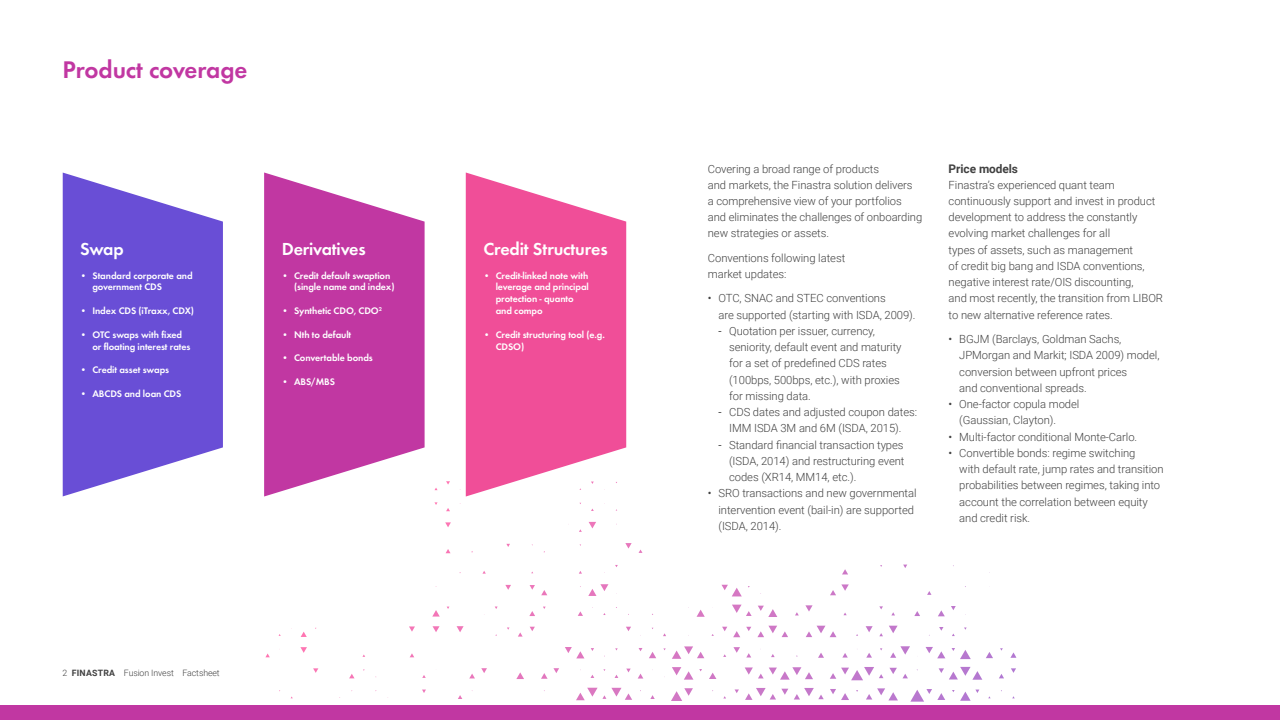
<style>
.page{position:relative;width:1280px;height:720px;background:#fff}
.page>*{position:absolute;margin:0;border:0;box-sizing:border-box;transform-origin:0 0}
.t1{font:600 25px "Futura EF";letter-spacing:-.005em;color:#c137a2}
.t2{font:600 18.12px "Futura EF";letter-spacing:-.01em;color:#fff}
.t3{font:700 11.88px "Roboto";letter-spacing:-.005em;color:#414141}
.t4{font:300 11.25px/16.2px "Roboto";letter-spacing:-.005em;color:#414141}
.t5{font:600 9.88px/11.9px "Futura EF";letter-spacing:-.01em;color:#fff}
.t6{font:300 8.75px "Roboto";letter-spacing:-.01em;color:#414141}
.s1{font-weight:700}
.s2{font-weight:400}
</style>
<div class="page">
<svg style="left:291px;top:481px;width:699px;height:152px"></svg>
<div style="left:0;top:705px;width:1280px;height:15px;background:#c137a2"></div>
<svg style="left:63px;top:173px;width:160px;height:323px;background:#7e67dc"></svg>
<svg style="left:264px;top:173px;width:161px;height:324px;background:#ca55b0"></svg>
<svg style="left:466px;top:173px;width:160px;height:324px;background:#f268a7"></svg>
<h1 class="t1" style="left:62px;top:55px;width:186px">Product coverage</h1>
<h2 class="t2" style="left:80px;top:238px;width:45px">Swap</h2>
<p class="t5" style="left:92px;top:269px;width:102px;text-indent:-12px">• Standard corporate and government CDS</p>
<p class="t5" style="left:80px;top:305px;width:116px">• Index CDS (iTraxx, CDX)</p>
<p class="t5" style="left:92px;top:328px;width:100px;text-indent:-12px">• OTC swaps with fixed or floating interest rates</p>
<p class="t5" style="left:80px;top:364px;width:91px">• Credit asset swaps</p>
<p class="t5" style="left:80px;top:388px;width:103px">• ABCDS and loan CDS</p>
<h2 class="t2" style="left:282px;top:238px;width:86px">Derivatives</h2>
<p class="t5" style="left:294px;top:269px;width:102px;text-indent:-12px">• Credit default swaption (single name and index)</p>
<p class="t5" style="left:282px;top:305px;width:102px">• Synthetic CDO, CDO<sup>2</sup></p>
<p class="t5" style="left:282px;top:328px;width:71px">• Nth to default</p>
<p class="t5" style="left:282px;top:352px;width:93px">• Convertable bonds</p>
<p class="t5" style="left:282px;top:376px;width:55px">• ABS/MBS</p>
<h2 class="t2" style="left:483px;top:238px;width:126px">Credit Structures</h2>
<p class="t5" style="left:496px;top:269px;width:95px;text-indent:-12px">• Credit-linked note with leverage and principal protection - quanto and compo</p>
<p class="t5" style="left:496px;top:328px;width:111px;text-indent:-12px">• Credit structuring tool (e.g.<br>CDSO)</p>
<p class="t6" style="left:62px;top:667px;width:159px">2 <span class="s1">FINASTRA</span> Fusion Invest Factsheet</p>
<p class="t4" style="left:708px;top:160px;width:216px">Covering a broad range of products<br>and markets, the Finastra solution delivers<br>a comprehensive view of your portfolios and eliminates the challenges of onboarding new strategies or assets.</p>
<p class="t4" style="left:708px;top:249px;width:139px">Conventions following latest market updates:</p>
<p class="t4" style="left:718px;top:290px;width:199px;text-indent:-11px"><span class="s2">•</span> OTC, SNAC and STEC conventions<br>are supported (starting with ISDA, 2009).</p>
<p class="t4" style="left:729px;top:322px;width:174px;text-indent:-11px"><span class="s2">-</span> Quotation per issuer, currency, seniority, default event and maturity for a set of predefined CDS rates (100bps, 500bps, etc.), with proxies for missing data.</p>
<p class="t4" style="left:718px;top:404px;width:200px;text-align:center"><span class="s2">-</span> CDS dates and adjusted coupon dates:<br>IMM ISDA 3M and 6M (ISDA, 2015).</p>
<p class="t4" style="left:729px;top:436px;width:177px;text-align:justify;text-indent:-11px"><span class="s2">-</span> Standard financial transaction types (ISDA, 2014) and restructuring event codes (XR14, MM14, etc.).</p>
<p class="t4" style="left:718px;top:485px;width:200px;text-indent:-11px"><span class="s2">•</span> SRO transactions and new governmental intervention event (bail-in) are supported (ISDA, 2014).</p>
<p class="t3" style="left:949px;top:160px;width:71px">Price models</p>
<p class="t4" style="left:949px;top:176px;width:216px">Finastra’s experienced quant team continuously support and invest in product development to address the constantly evolving market challenges for all<br>types of assets, such as management<br>of credit big bang and ISDA conventions, negative interest rate/OIS discounting,<br>and most recently, the transition from LIBOR to new alternative reference rates.</p>
<p class="t4" style="left:959px;top:331px;width:202px;text-indent:-11px"><span class="s2">•</span> BGJM (Barclays, Goldman Sachs, JPMorgan and Markit; ISDA 2009) model, conversion between upfront prices<br>and conventional spreads.</p>
<p class="t4" style="left:959px;top:396px;width:122px;text-indent:-11px"><span class="s2">•</span> One-factor copula model (Gaussian, Clayton).</p>
<p class="t4" style="left:949px;top:428px;width:190px"><span class="s2">•</span> Multi-factor conditional Monte-Carlo.</p>
<p class="t4" style="left:959px;top:444px;width:206px;text-indent:-11px"><span class="s2">•</span> Convertible bonds: regime switching<br>with default rate, jump rates and transition probabilities between regimes, taking into account the correlation between equity and credit risk.</p>
</div>
